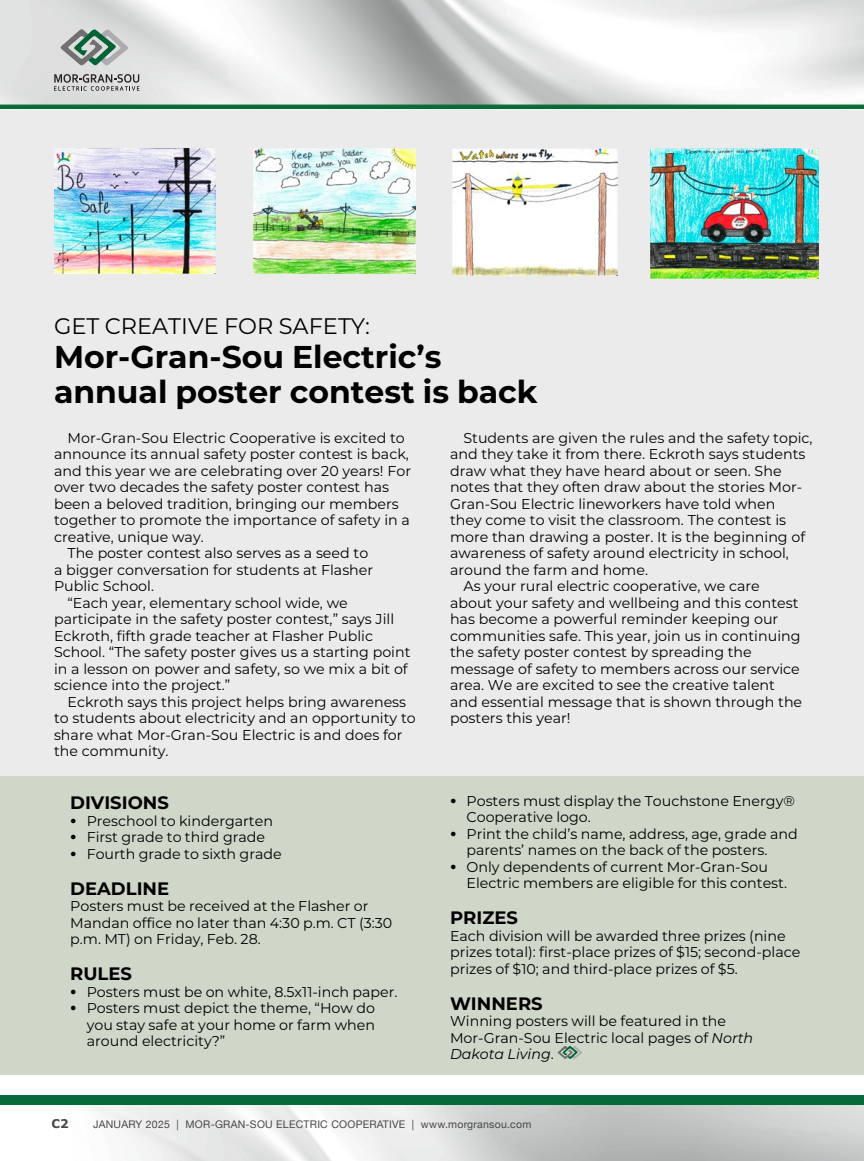
<style>
.page{position:relative;width:864px;height:1161px;background:#fff}
.page>*{position:absolute;margin:0;border:0;box-sizing:border-box;transform-origin:0 0}
.t1{font:700 31.5px/34.5px "Montserrat";color:#000}
.t2{font:22.5px "Montserrat";color:#000}
.t3{font:700 18px "Montserrat";color:#000}
.t4{font:14.25px/16.5px "Montserrat";color:#000}
.t5{font:700 12px "Verdana";color:#474747}
.t6{font:10.5px "Helvetica Neue";letter-spacing:.025em;color:#474747}
.s1{font-weight:700;font-size:18px}
.s2{font-style:italic}
</style>
<div class="page">
<div style="left:0;top:111px;width:864px;height:665px;background:#ecebec"></div>
<div style="left:0;top:776px;width:864px;height:299px;background:#cfd7c8"></div>
<svg style="left:557px;top:1046px;width:25px;height:13px"></svg>
<img style="left:54px;top:148px;width:162px;height:125px">
<img style="left:254px;top:148px;width:162px;height:126px">
<img style="left:453px;top:148px;width:164px;height:128px">
<img style="left:651px;top:148px;width:168px;height:131px">
<img style="left:0;top:0;width:864px;height:105px">
<div style="left:0;top:1095px;width:864px;height:10px;background:#066a39"></div>
<hr style="left:0;top:105px;width:864px;height:4px;background:#066a39">
<svg style="left:54px;top:74px;width:86px;height:17px"></svg>
<svg style="left:59px;top:28px;width:70px;height:38px"></svg>
<h2 class="t2" style="left:54px;top:310px;width:318px">GET CREATIVE FOR SAFETY:</h2>
<h1 class="t1" style="left:54px;top:338px;width:485px">Mor-Gran-Sou Electric’s annual poster contest is back</h1>
<p class="t4" style="left:68px;top:429px;width:339px">Mor-Gran-Sou Electric Cooperative is excited to</p>
<p class="t4" style="left:54px;top:445px;width:356px">announce its annual safety poster contest is back,</p>
<p class="t4" style="left:54px;top:462px;width:359px">and this year we are celebrating over 20 years! For</p>
<p class="t4" style="left:54px;top:478px;width:337px">over two decades the safety poster contest has</p>
<p class="t4" style="left:54px;top:495px;width:346px">been a beloved tradition, bringing our members</p>
<p class="t4" style="left:54px;top:511px;width:357px">together to promote the importance of safety in a</p>
<p class="t4" style="left:54px;top:528px;width:151px">creative, unique way.</p>
<p class="t4" style="left:68px;top:544px;width:302px">The poster contest also serves as a seed to</p>
<p class="t4" style="left:54px;top:561px;width:321px">a bigger conversation for students at Flasher</p>
<p class="t4" style="left:54px;top:577px;width:102px">Public School.</p>
<p class="t4" style="left:68px;top:594px;width:282px">“Each year, elementary school wide, we</p>
<p class="t4" style="left:54px;top:610px;width:342px">participate in the safety poster contest,” says Jill</p>
<p class="t4" style="left:54px;top:627px;width:321px">Eckroth, fifth grade teacher at Flasher Public</p>
<p class="t4" style="left:54px;top:643px;width:358px">School. “The safety poster gives us a starting point</p>
<p class="t4" style="left:54px;top:660px;width:355px">in a lesson on power and safety, so we mix a bit of</p>
<p class="t4" style="left:54px;top:676px;width:178px">science into the project.”</p>
<p class="t4" style="left:68px;top:693px;width:340px">Eckroth says this project helps bring awareness</p>
<p class="t4" style="left:54px;top:709px;width:363px">to students about electricity and an opportunity to</p>
<p class="t4" style="left:54px;top:726px;width:350px">share what Mor-Gran-Sou Electric is and does for</p>
<p class="t4" style="left:54px;top:742px;width:116px">the community.</p>
<p class="t4" style="left:464px;top:429px;width:351px">Students are given the rules and the safety topic,</p>
<p class="t4" style="left:450px;top:445px;width:357px">and they take it from there. Eckroth says students</p>
<p class="t4" style="left:450px;top:462px;width:333px">draw what they have heard about or seen. She</p>
<p class="t4" style="left:450px;top:478px;width:354px">notes that they often draw about the stories Mor-</p>
<p class="t4" style="left:450px;top:495px;width:327px">Gran-Sou Electric lineworkers have told when</p>
<p class="t4" style="left:450px;top:511px;width:338px">they come to visit the classroom. The contest is</p>
<p class="t4" style="left:450px;top:528px;width:357px">more than drawing a poster. It is the beginning of</p>
<p class="t4" style="left:450px;top:544px;width:340px">awareness of safety around electricity in school,</p>
<p class="t4" style="left:450px;top:561px;width:200px">around the farm and home.</p>
<p class="t4" style="left:464px;top:577px;width:298px">As your rural electric cooperative, we care</p>
<p class="t4" style="left:450px;top:594px;width:350px">about your safety and wellbeing and this contest</p>
<p class="t4" style="left:450px;top:610px;width:330px">has become a powerful reminder keeping our</p>
<p class="t4" style="left:450px;top:627px;width:352px">communities safe. This year, join us in continuing</p>
<p class="t4" style="left:450px;top:643px;width:303px">the safety poster contest by spreading the</p>
<p class="t4" style="left:450px;top:660px;width:351px">message of safety to members across our service</p>
<p class="t4" style="left:450px;top:676px;width:327px">area. We are excited to see the creative talent</p>
<p class="t4" style="left:450px;top:693px;width:354px">and essential message that is shown through the</p>
<p class="t4" style="left:450px;top:709px;width:122px">posters this year!</p>
<p class="t3" style="left:70px;top:790px;width:100px">DIVISIONS</p>
<p class="t4" style="left:70px;top:812px;width:204px"><span class="s1">•</span> Preschool to kindergarten</p>
<p class="t4" style="left:70px;top:829px;width:196px"><span class="s1">•</span> First grade to third grade</p>
<p class="t4" style="left:70px;top:845px;width:213px"><span class="s1">•</span> Fourth grade to sixth grade</p>
<p class="t3" style="left:70px;top:876px;width:101px">DEADLINE</p>
<p class="t4" style="left:70px;top:898px;width:324px">Posters must be received at the Flasher or<br>Mandan office no later than 4:30 p.m. CT (3:30 p.m. MT) on Friday, Feb. 28.</p>
<p class="t3" style="left:70px;top:961px;width:63px">RULES</p>
<p class="t4" style="left:70px;top:983px;width:329px"><span class="s1">•</span> Posters must be on white, 8.5x11-inch paper.</p>
<p class="t4" style="left:87px;top:1000px;width:290px;text-align:justify;text-indent:-16px"><span class="s1">•</span> Posters must depict the theme, “How do you stay safe at your home or farm when around electricity?”</p>
<p class="t4" style="left:467px;top:792px;width:330px;text-indent:-16px"><span class="s1">•</span> Posters must display the Touchstone Energy®<br>Cooperative logo.</p>
<p class="t4" style="left:467px;top:825px;width:333px;text-indent:-16px"><span class="s1">•</span> Print the child’s name, address, age, grade and parents’ names on the back of the posters.</p>
<p class="t4" style="left:467px;top:858px;width:322px;text-indent:-16px"><span class="s1">•</span> Only dependents of current Mor-Gran-Sou<br>Electric members are eligible for this contest.</p>
<p class="t3" style="left:450px;top:905px;width:69px">PRIZES</p>
<p class="t4" style="left:450px;top:927px;width:352px">Each division will be awarded three prizes (nine prizes total): first-place prizes of $15; second-place prizes of $10; and third-place prizes of $5.</p>
<p class="t3" style="left:450px;top:990px;width:94px">WINNERS</p>
<p class="t4" style="left:450px;top:1013px;width:305px">Winning posters will be featured in the<br>Mor-Gran-Sou Electric local pages of <span class="s2">North<br>Dakota Living</span>.</p>
<p class="t5" style="left:51px;top:1115px;width:19px">C2</p>
<p class="t6" style="left:93px;top:1116px;width:440px">JANUARY 2025 | MOR-GRAN-SOU ELECTRIC COOPERATIVE | www.morgransou.com</p>
</div>
